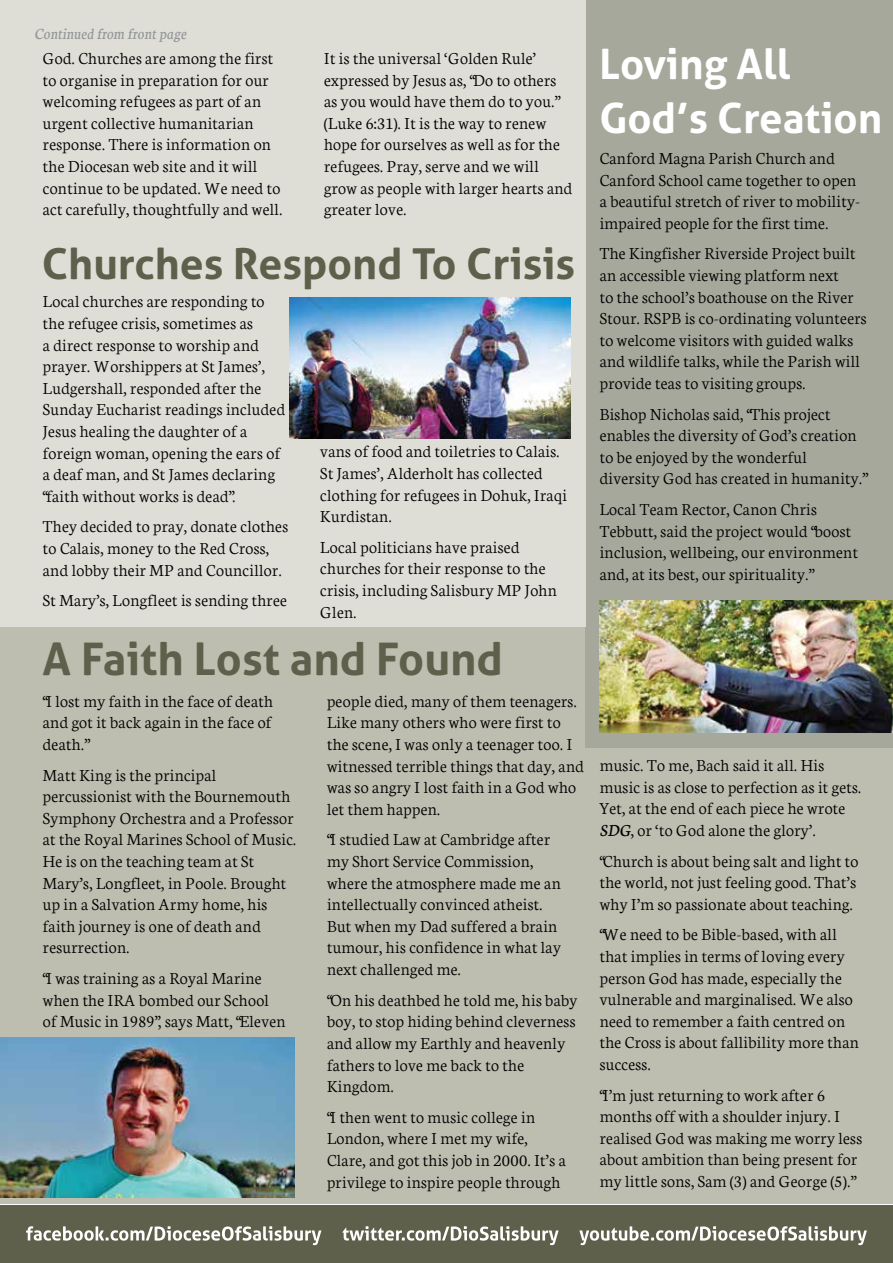
<style>
.page{position:relative;width:893px;height:1263px;background:#fff}
.page>*{position:absolute;margin:0;border:0;box-sizing:border-box;transform-origin:0 0}
.t1{font:700 45px "Aller";color:#5f604b}
.t2{font:700 42.75px "Aller";color:#5f604b}
.t3{font:700 41.85px/54px "Aller";color:#fff}
.t4{font:300 18px/21.6px "Neuton";color:#000}
.t5{font:italic 16.5px "Neuton";color:#939598}
.s1{font-weight:400}
.s2{font-weight:400;font-style:italic}
</style>
<div class="page">
<div style="left:0;top:599px;width:893px;height:605px;background:#bdbdb0"></div>
<div style="left:585px;top:0;width:308px;height:747px;background:#a7a89c"></div>
<div style="left:0;top:0;width:585px;height:626px;background:#deded7"></div>
<div style="left:0;top:1205px;width:893px;height:58px;background:#5f604b"></div>
<svg style="left:26px;top:1226px;width:841px;height:19px"></svg>
<img style="left:599px;top:601px;width:294px;height:132px">
<img style="left:0;top:1037px;width:294px;height:160px">
<img style="left:290px;top:297px;width:280px;height:141px">
<p class="t5" style="left:34px;top:23px;width:154px">Continued from front page</p>
<p class="t4" style="left:43px;top:46px;width:241px">God. Churches are among the first to organise in preparation for our welcoming refugees as part of an urgent collective humanitarian response. There is information on the Diocesan web site and it will continue to be updated. We need to act carefully, thoughtfully and well.</p>
<p class="t4" style="left:324px;top:46px;width:250px">It is the universal ‘Golden Rule’ expressed by Jesus as, “Do to others as you would have them do to you.” (Luke 6<span class="s1">:</span>31). It is the way to renew hope for ourselves as well as for the refugees. Pray, serve and we will grow as people with larger hearts and greater love.</p>
<h2 class="t2" style="left:42px;top:237px;width:535px">Churches Respond To Crisis</h2>
<p class="t4" style="left:43px;top:290px;width:244px">Local churches are responding to the refugee crisis, sometimes as<br>a direct response to worship and prayer. Worshippers at St James’, Ludgershall, responded after the Sunday Eucharist readings included Jesus healing the daughter of a foreign woman, opening the ears of a deaf man, and St James declaring “faith without works is dead”.</p>
<p class="t4" style="left:43px;top:515px;width:247px">They decided to pray, donate clothes to Calais, money to the Red Cross, and lobby their MP and Councillor.</p>
<p class="t4" style="left:43px;top:588px;width:246px">St Mary’s, Longfleet is sending three</p>
<p class="t4" style="left:320px;top:440px;width:249px">vans of food and toiletries to Calais.<br>St James’, Alderholt has collected clothing for refugees in Dohuk, Iraqi<br>Kurdistan.</p>
<p class="t4" style="left:320px;top:535px;width:238px">Local politicians have praised churches for their response to the crisis, including Salisbury MP John<br>Glen.</p>
<h1 class="t1" style="left:43px;top:631px;width:462px">A Faith Lost and Found</h1>
<p class="t4" style="left:43px;top:689px;width:232px;text-align:justify">“I lost my faith in the face of death and got it back again in the face of death.”</p>
<p class="t4" style="left:43px;top:763px;width:255px">Matt King is the principal percussionist with the Bournemouth<br>Symphony Orchestra and a Professor at the Royal Marines School of Music.<br>He is on the teaching team at St<br>Mary’s, Longfleet, in Poole. Brought up in a Salvation Army home, his faith journey is one of death and resurrection.</p>
<p class="t4" style="left:43px;top:966px;width:245px">“I was training as a Royal Marine when the IRA bombed our School of Music in 1989”, says Matt, “Eleven</p>
<p class="t4" style="left:327px;top:689px;width:259px">people died, many of them teenagers.<br>Like many others who were first to the scene, I was only a teenager too. I witnessed terrible things that day, and was so angry I lost faith in a God who let them happen.</p>
<p class="t4" style="left:327px;top:828px;width:236px">“I studied Law at Cambridge after my Short Service Commission, where the atmosphere made me an intellectually convinced atheist.<br>But when my Dad suffered a brain tumour, his confidence in what lay next challenged me.</p>
<p class="t4" style="left:327px;top:988px;width:252px">“On his deathbed he told me, his baby boy, to stop hiding behind cleverness and allow my Earthly and heavenly fathers to love me back to the<br>Kingdom.</p>
<p class="t4" style="left:327px;top:1105px;width:241px">“I then went to music college in<br>London, where I met my wife,<br>Clare, and got this job in 2000. It’s a privilege to inspire people through</p>
<h3 class="t3" style="left:599px;top:37px;width:284px">Loving All<br>God’s Creation</h3>
<p class="t4" style="left:599px;top:146px;width:262px">Canford Magna Parish Church and Canford School came together to open a beautiful stretch of river to mobility&shy;impaired people for the first time.</p>
<p class="t4" style="left:599px;top:242px;width:269px">The Kingfisher Riverside Project built an accessible viewing platform next<br>to the school’s boathouse on the River Stour. RSPB is co-ordinating volunteers to welcome visitors with guided walks and wildlife talks, while the Parish will provide teas to visiting groups.</p>
<p class="t4" style="left:599px;top:402px;width:268px">Bishop Nicholas said, “This project enables the diversity of God’s creation to be enjoyed by the wonderful diversity God has created in humanity.”</p>
<p class="t4" style="left:599px;top:497px;width:260px">Local Team Rector, Canon Chris Tebbutt, said the project would “boost inclusion, wellbeing, our environment and, at its best, our spirituality.”</p>
<p class="t4" style="left:599px;top:753px;width:263px">music. To me, Bach said it all. His music is as close to perfection as it gets.<br>Yet, at the end of each piece he wrote <span class="s2">SDG</span>, or ‘to God alone the glory’.</p>
<p class="t4" style="left:599px;top:849px;width:261px">“Church is about being salt and light to the world, not just feeling good. That’s why I’m so passionate about teaching.</p>
<p class="t4" style="left:599px;top:923px;width:261px">“We need to be Bible-based, with all that implies in terms of loving every person God has made, especially the vulnerable and marginalised. We also need to remember a faith centred on the Cross is about fallibility more than success.</p>
<p class="t4" style="left:599px;top:1083px;width:264px">“I’m just returning to work after 6 months off with a shoulder injury. I realised God was making me worry less about ambition than being present for my little sons, Sam (3) and George (5).”</p>
</div>
